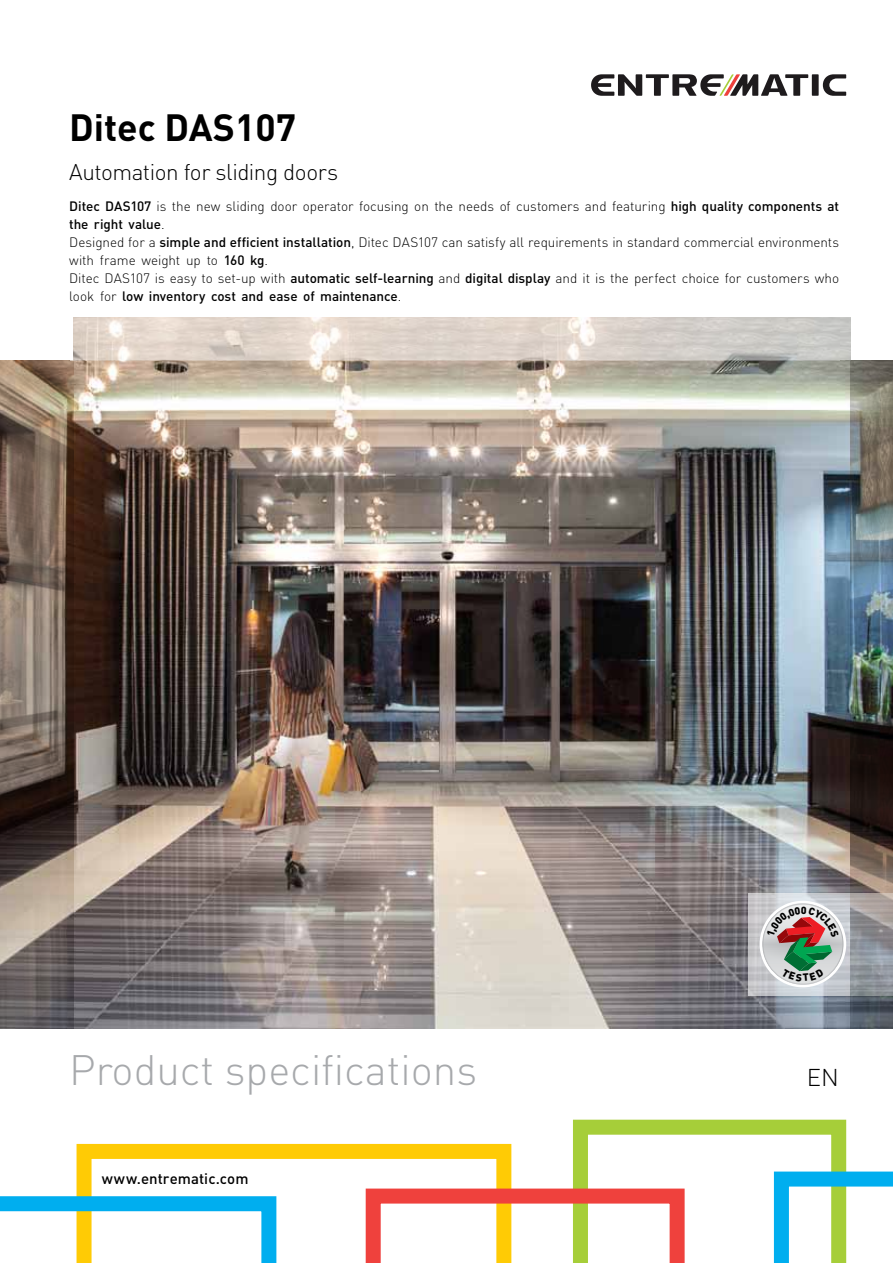
<style>
.page{position:relative;width:893px;height:1263px;background:#fff}
.page>*{position:absolute;margin:0;border:0;box-sizing:border-box;transform-origin:0 0}
.t1{font:300 42px "DIN Pro";color:#a7a9ac}
.t2{font:700 37.5px "DIN Pro";color:#000}
.t3{font:300 24px "DIN Pro";color:#000}
.t4{font:300 22.5px "DIN Pro";letter-spacing:-.02em;color:#000}
.t5{font:500 15px "DIN Pro";letter-spacing:.005em;color:#000}
.t6{font:300 13.5px/18px "DIN Pro";letter-spacing:-.005em;color:#000}
.s1{font-weight:500}
</style>
<div class="page">
<img style="left:73px;top:360px;width:777px;height:668px">
<svg style="left:823px;top:74px;width:23px;height:22px"></svg>
<div style="left:812px;top:74px;width:7px;height:22px;background:#1e1b1d"></div>
<svg style="left:591px;top:74px;width:217px;height:22px"></svg>
<svg style="left:748px;top:893px;width:102px;height:102px;background:#c9cbd0"></svg>
<div style="left:760px;top:901px;width:86px;height:86px;background:#fff;border-radius:50%"></div>
<img style="left:0;top:360px;width:73px;height:668px">
<img style="left:850px;top:360px;width:43px;height:668px">
<img style="left:73px;top:318px;width:777px;height:42px">
<svg style="left:77px;top:1144px;width:289px;height:119px"></svg>
<svg style="left:0;top:1196px;width:276px;height:67px"></svg>
<svg style="left:366px;top:1120px;width:527px;height:143px"></svg>
<svg style="left:762px;top:903px;width:81px;height:82px;background:#b8b6ae"></svg>
<h2 class="t2" style="left:69px;top:102px;width:228px">Ditec DAS107</h2>
<h3 class="t4" style="left:69px;top:157px;width:270px">Automation for sliding doors</h3>
<p class="t6" style="left:69px;top:197px;width:771px"><span class="s1">Ditec DAS107</span> is the new sliding door operator focusing on the needs of customers and featuring <span class="s1">high quality components at the right value</span>.<br>Designed for a <span class="s1">simple and efficient installation</span>, Ditec DAS107 can satisfy all requirements in standard commercial environments with frame weight up to <span class="s1">160 kg</span>.<br>Ditec DAS107 is easy to set-up with <span class="s1">automatic self-learning</span> and <span class="s1">digital display</span> and it is the perfect choice for customers who look for <span class="s1">low inventory cost and ease of maintenance</span>.</p>
<h1 class="t1" style="left:69px;top:1041px;width:409px">Product specifications</h1>
<p class="t5" style="left:102px;top:1168px;width:148px">www.entrematic.com</p>
<h3 class="t3" style="left:807px;top:1061px;width:34px">EN</h3>
</div>
